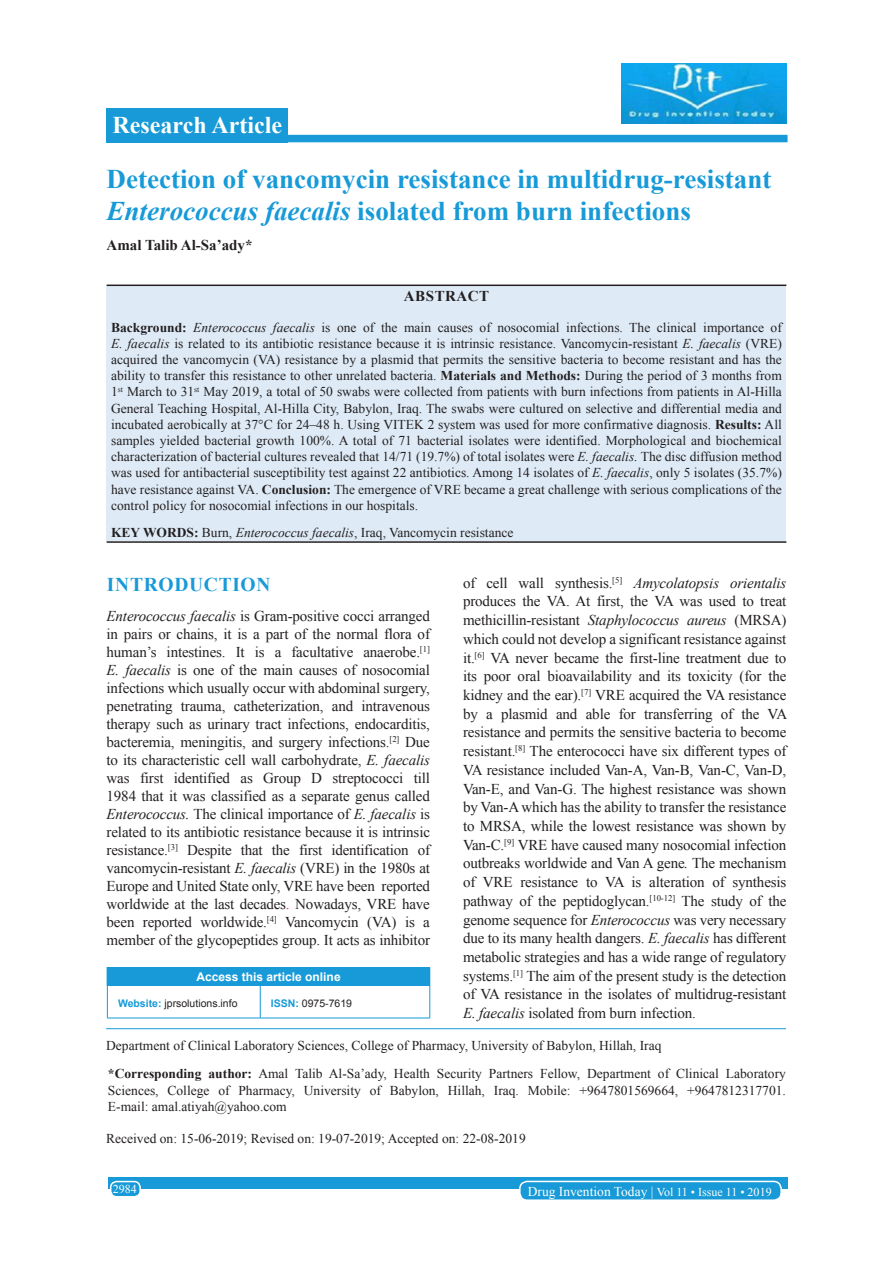
<style>
.page{position:relative;width:893px;height:1263px;background:#fff}
.page>*{position:absolute;margin:0;border:0;box-sizing:border-box;transform-origin:0 0}
.AT{font:700 27px/32.4px "Times New Roman";color:#179ad7}
.AH{font:700 24px "Times New Roman";color:#fff}
.t1{font:700 19.5px "Times New Roman";letter-spacing:.035em;color:#179ad7}
.TX{font:15px/18.8px "Times New Roman";letter-spacing:-.01em;color:#231f20;text-align:justify}
.AU{font:700 15px "Times New Roman";color:#231f20}
.ABSH{font:700 15px "Times New Roman";letter-spacing:.035em;color:#231f20}
.ABS{font:13.5px/16.2px "Times New Roman";color:#231f20;text-align:justify}
.ADD{font:13.5px/16.2px "Times New Roman";color:#231f20;text-align:justify}
.AFF{font:13.5px "Times New Roman";color:#231f20}
.HIS{font:13.5px "Times New Roman";color:#231f20}
.KWD{font:13.5px "Times New Roman";color:#231f20}
.RF{font:13.5px "Times New Roman";color:#fff}
.ATAO{font:700 12px "Arial";color:#fff}
.RF-2{font:12px "Times New Roman";color:#fff}
.WEBSITE{font:10.5px "Arial";color:#231f20}
.s1{font-style:italic}
.s2{font-weight:700}
.s3{color:#ed028c}
.s4{font-weight:700;color:#179ad7}
.s5{font-size:12px}
</style>
<div class="page">
<div style="left:108px;top:1177px;width:679px;height:12px;background:#179ad7"></div>
<div style="left:519px;top:1181px;width:261px;height:19px;background:#179ad7;border-radius:7px"></div>
<div style="left:519px;top:1180px;width:262px;height:21px;border:2px solid #fff;border-radius:7px"></div>
<div style="left:111px;top:1181px;width:29px;height:15px;background:#179ad7;border-radius:6px"></div>
<div style="left:110px;top:1180px;width:31px;height:17px;border:2px solid #fff;border-radius:6px"></div>
<div style="left:106px;top:108px;width:182px;height:34px;background:#179ad7"></div>
<div style="left:265px;top:135px;width:522px;height:7px;background:#179ad7"></div>
<hr style="left:106px;top:1028px;width:679px;height:1px;background:#179ad7">
<div style="left:107px;top:967px;width:322px;height:19px;background:#179ad7"></div>
<svg style="left:106px;top:968px;width:1px;height:18px"></svg>
<hr style="left:106px;top:967px;width:154px;height:1px;background:#179ad7">
<svg style="left:429px;top:967px;width:1px;height:19px"></svg>
<hr style="left:107px;top:986px;width:1px;height:31px;background:#179ad7">
<hr style="left:107px;top:1017px;width:153px;height:1px;background:#179ad7">
<hr style="left:260px;top:986px;width:1px;height:31px;background:#179ad7">
<hr style="left:429px;top:986px;width:1px;height:31px;background:#179ad7">
<hr style="left:260px;top:1017px;width:170px;height:1px;background:#179ad7">
<img style="left:621px;top:63px;width:164px;height:60px">
<div style="left:106px;top:286px;width:680px;height:255px;background:#deebf7"></div>
<hr style="left:106px;top:284px;width:680px;height:2px;background:#231f20">
<hr style="left:106px;top:541px;width:680px;height:2px;background:#231f20">
<p class="AH" style="left:112px;top:108px;width:171px">Research Article</p>
<p class="AT" style="left:106px;top:162px;width:666px">Detection of vancomycin resistance in multidrug-resistant<br><span class="s1">Enterococcus faecalis</span> isolated from burn infections</p>
<p class="AU" style="left:106px;top:234px;width:147px">Amal Talib Al-Sa’ady*</p>
<p class="ABSH" style="left:403px;top:285px;width:87px">ABSTRACT</p>
<p class="ABS" style="left:111px;top:318px;width:672px"><span class="s2">Background:</span> <span class="s1">Enterococcus faecalis</span> is one of the main causes of nosocomial infections. The clinical importance of <span class="s1">E. faecalis</span> is related to its antibiotic resistance because it is intrinsic resistance. Vancomycin-resistant <span class="s1">E. faecalis</span> (VRE) acquired the vancomycin (VA) resistance by a plasmid that permits the sensitive bacteria to become resistant and has the ability to transfer this resistance to other unrelated bacteria. <span class="s2">Materials and Methods:</span> During the period of 3 months from 1<sup>st</sup> March to 31<sup>st</sup> May 2019, a total of 50 swabs were collected from patients with burn infections from patients in Al-Hilla General Teaching Hospital, Al-Hilla City, Babylon, Iraq. The swabs were cultured on selective and differential media and incubated aerobically at 37°C for 24–48 h. Using VITEK 2 system was used for more confirmative diagnosis. <span class="s2">Results:</span> All samples yielded bacterial growth 100%. A total of 71 bacterial isolates were identified. Morphological and biochemical characterization of bacterial cultures revealed that 14/71 (19.7%) of total isolates were <span class="s1">E. faecalis.</span> The disc diffusion method was used for antibacterial susceptibility test against 22 antibiotics. Among 14 isolates of <span class="s1">E. faecalis</span>, only 5 isolates (35.7%) have resistance against VA. <span class="s2">Conclusion:</span> The emergence of VRE became a great challenge with serious complications of the control policy for nosocomial infections in our hospitals.</p>
<p class="KWD" style="left:111px;top:523px;width:403px"><span class="s2">KEY WORDS:</span> Burn, <span class="s1">Enterococcus faecalis</span>, Iraq, Vancomycin resistance</p>
<h1 class="t1" style="left:107px;top:570px;width:165px">INTRODUCTION</h1>
<p class="TX" style="left:106px;top:606px;width:325px;line-height:18px"><span class="s1">Enterococcus faecalis</span> is Gram-positive cocci arranged in pairs or chains, it is a part of the normal flora of human’s intestines. It is a facultative anaerobe.<sup>[1] </sup><span class="s1">E. faecalis</span> is one of the main causes of nosocomial infections which usually occur with abdominal surgery, penetrating trauma, catheterization, and intravenous therapy such as urinary tract infections, endocarditis, bacteremia, meningitis, and surgery infections.<sup>[2]</sup> Due to its characteristic cell wall carbohydrate, <span class="s1">E. faecalis </span>was first identified as Group D streptococci till 1984 that it was classified as a separate genus called <span class="s1">Enterococcus.</span> The clinical importance of <span class="s1">E. faecalis</span> is related to its antibiotic resistance because it is intrinsic resistance.<sup>[3]</sup> Despite that the first identification of vancomycin-resistant <span class="s1">E. faecalis</span> (VRE) in the 1980s at Europe and United State only, VRE have been reported worldwide at the last decades<span class="s3">.</span> Nowadays, VRE have been reported worldwide.<sup>[4]</sup> Vancomycin (VA) is a member of the glycopeptides group. It acts as inhibitor</p>
<p class="ATAO" style="left:196px;top:968px;width:146px">Access this article online</p>
<p class="WEBSITE" style="left:118px;top:996px;width:121px"><span class="s4">Website:</span> jprsolutions.info</p>
<p class="WEBSITE" style="left:271px;top:996px;width:83px"><span class="s4">ISSN:</span> 0975-7619</p>
<p class="TX" style="left:463px;top:573px;width:325px">of cell wall synthesis.<sup>[5]</sup> <span class="s1">Amycolatopsis orientalis </span>produces the VA. At first, the VA was used to treat methicillin-resistant <span class="s1">Staphylococcus aureus</span> (MRSA) which could not develop a significant resistance against it.<sup>[6]</sup> VA never became the first-line treatment due to its poor oral bioavailability and its toxicity (for the kidney and the ear).<sup>[7]</sup> VRE acquired the VA resistance by a plasmid and able for transferring of the VA resistance and permits the sensitive bacteria to become resistant.<sup>[8]</sup> The enterococci have six different types of VA resistance included Van-A, Van-B, Van-C, Van-D, Van-E, and Van-G. The highest resistance was shown by Van-A which has the ability to transfer the resistance to MRSA, while the lowest resistance was shown by Van-C.<sup>[9]</sup> VRE have caused many nosocomial infection outbreaks worldwide and Van A gene<span class="s1">.</span> The mechanism of VRE resistance to VA is alteration of synthesis pathway of the peptidoglycan.<sup>[10-12]</sup> The study of the genome sequence for <span class="s1">Enterococcus</span> was very necessary due to its many health dangers. <span class="s1">E. faecalis</span> has different metabolic strategies and has a wide range of regulatory systems.<sup>[1]</sup> The aim of the present study is the detection of VA resistance in the isolates of multidrug-resistant <span class="s1">E. faecalis</span> isolated from burn infection.</p>
<p class="AFF" style="left:106px;top:1036px;width:556px">Department of Clinical Laboratory Sciences, College of Pharmacy, University of Babylon, Hillah, Iraq</p>
<p class="ADD" style="left:108px;top:1065px;width:679px"><span class="s2">*Corresponding author:</span> Amal Talib Al-Sa’ady, Health Security Partners Fellow, Department of Clinical Laboratory Sciences, College of Pharmacy, University of Babylon, Hillah, Iraq. Mobile: +9647801569664, +9647812317701.<br>E-mail: amal.atiyah@yahoo.com</p>
<p class="HIS" style="left:106px;top:1129px;width:421px">Received on: 15-06-2019; Revised on: 19-07-2019; Accepted on: 22-08-2019</p>
<p class="RF-2" style="left:113px;top:1180px;width:25px">2984</p>
<p class="RF" style="left:527px;top:1181px;width:245px">Drug Invention Today | <span class="s5">Vol 11 • Issue 11 • 2019</span></p>
</div>
